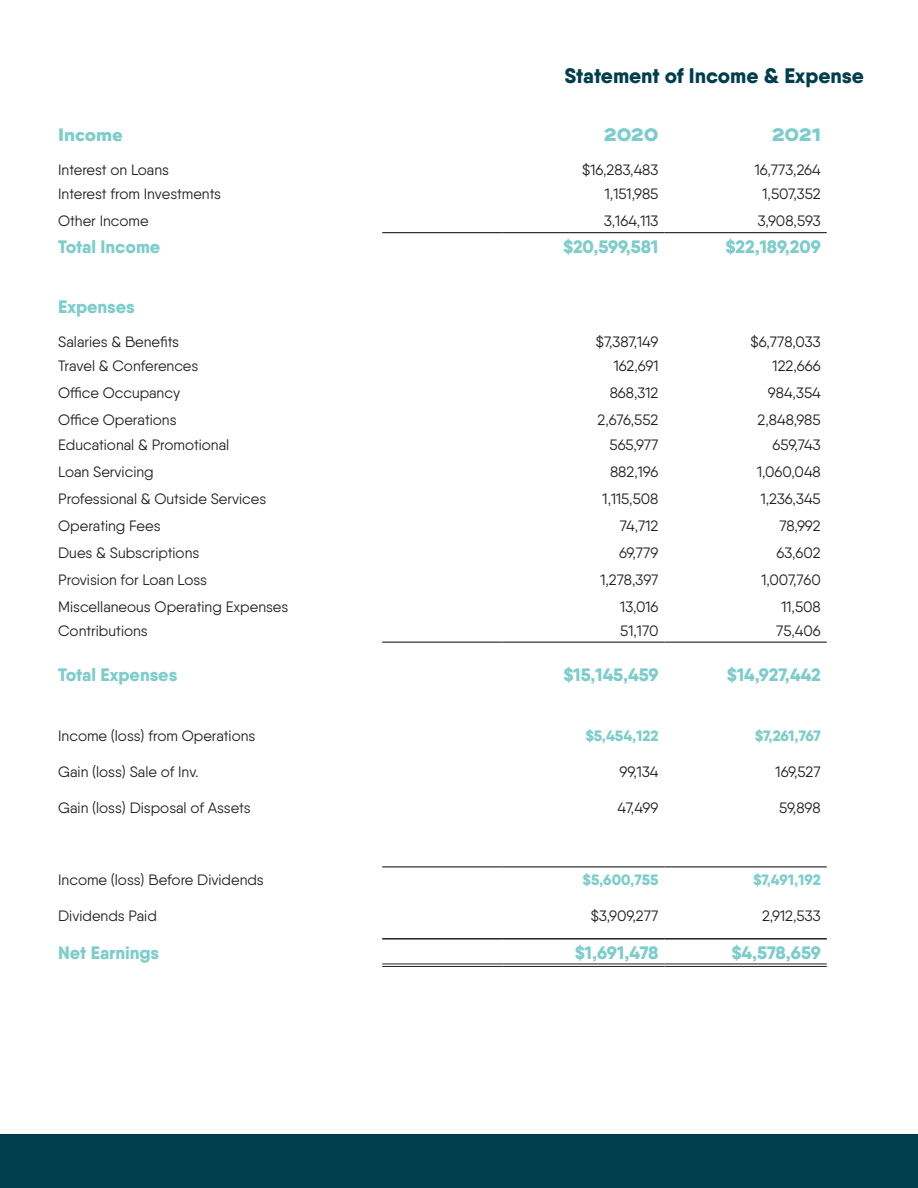
<style>
.page{position:relative;width:918px;height:1188px;background:#fff}
.page>*{position:absolute;margin:0;border:0;box-sizing:border-box;transform-origin:0 0}
.t1{font:800 21px "Qanelas";color:#003e4e}
.t2{font:800 18px "Qanelas";color:#7ccdcb}
.t3{font:800 18px "Ridley Grotesk";letter-spacing:-.01em;color:#7ccdcb}
.t4{font:15px "Qanelas";color:#231f20}
.t5{font:800 15px "Qanelas";color:#7ccdcb}
</style>
<div class="page">
<div style="left:0;top:1134px;width:918px;height:54px;background:#003e4e"></div>
<hr style="left:382px;top:232px;width:120px;height:1px;background:#231f20">
<hr style="left:502px;top:232px;width:162px;height:1px;background:#231f20">
<hr style="left:664px;top:232px;width:163px;height:1px;background:#231f20">
<hr style="left:382px;top:642px;width:120px;height:1px;background:#231f20">
<hr style="left:502px;top:642px;width:162px;height:1px;background:#231f20">
<hr style="left:664px;top:642px;width:163px;height:1px;background:#231f20">
<hr style="left:382px;top:866px;width:120px;height:1px;background:#231f20">
<hr style="left:502px;top:866px;width:162px;height:1px;background:#231f20">
<hr style="left:664px;top:866px;width:163px;height:1px;background:#231f20">
<hr style="left:382px;top:938px;width:120px;height:2px;background:#231f20">
<hr style="left:502px;top:938px;width:162px;height:2px;background:#231f20">
<hr style="left:664px;top:938px;width:163px;height:2px;background:#231f20">
<hr style="left:382px;top:964px;width:120px;height:1px;background:#231f20">
<hr style="left:382px;top:966px;width:120px;height:1px;background:#231f20">
<hr style="left:502px;top:964px;width:162px;height:1px;background:#231f20">
<hr style="left:502px;top:966px;width:162px;height:1px;background:#231f20">
<hr style="left:664px;top:964px;width:163px;height:1px;background:#231f20">
<hr style="left:664px;top:966px;width:163px;height:1px;background:#231f20">
<p class="t1" style="left:565px;top:62px;width:301px">Statement of Income &amp; Expense</p>
<p class="t3" style="left:58px;top:124px;width:66px">Income</p>
<p class="t3" style="left:604px;top:124px;width:56px">2020</p>
<p class="t3" style="left:772px;top:124px;width:51px">2021</p>
<p class="t4" style="left:58px;top:160px;width:112px">Interest on Loans</p>
<p class="t4" style="left:582px;top:160px;width:78px">$16,283,483</p>
<p class="t4" style="left:755px;top:160px;width:68px">16,773,264</p>
<p class="t4" style="left:58px;top:185px;width:164px">Interest from Investments</p>
<p class="t4" style="left:605px;top:185px;width:55px">1,151,985</p>
<p class="t4" style="left:763px;top:185px;width:60px">1,507,352</p>
<p class="t4" style="left:58px;top:211px;width:92px">Other Income</p>
<p class="t4" style="left:604px;top:211px;width:56px">3,164,113</p>
<p class="t4" style="left:758px;top:211px;width:64px">3,908,593</p>
<p class="t2" style="left:58px;top:235px;width:104px">Total Income</p>
<p class="t2" style="left:563px;top:235px;width:97px">$20,599,581</p>
<p class="t2" style="left:726px;top:235px;width:97px">$22,189,209</p>
<p class="t2" style="left:58px;top:295px;width:78px">Expenses</p>
<p class="t4" style="left:58px;top:332px;width:123px">Salaries &amp; Benefits</p>
<p class="t4" style="left:596px;top:332px;width:64px">$7,387,149</p>
<p class="t4" style="left:751px;top:332px;width:72px">$6,778,033</p>
<p class="t4" style="left:58px;top:357px;width:142px">Travel &amp; Conferences</p>
<p class="t4" style="left:614px;top:357px;width:46px">162,691</p>
<p class="t4" style="left:773px;top:357px;width:50px">122,666</p>
<p class="t4" style="left:58px;top:384px;width:123px">Office Occupancy</p>
<p class="t4" style="left:610px;top:384px;width:50px">868,312</p>
<p class="t4" style="left:768px;top:384px;width:54px">984,354</p>
<p class="t4" style="left:58px;top:411px;width:120px">Office Operations</p>
<p class="t4" style="left:598px;top:411px;width:62px">2,676,552</p>
<p class="t4" style="left:758px;top:411px;width:65px">2,848,985</p>
<p class="t4" style="left:58px;top:436px;width:173px">Educational &amp; Promotional</p>
<p class="t4" style="left:609px;top:436px;width:51px">565,977</p>
<p class="t4" style="left:773px;top:436px;width:50px">659,743</p>
<p class="t4" style="left:58px;top:463px;width:97px">Loan Servicing</p>
<p class="t4" style="left:610px;top:463px;width:50px">882,196</p>
<p class="t4" style="left:757px;top:463px;width:65px">1,060,048</p>
<p class="t4" style="left:58px;top:490px;width:210px">Professional &amp; Outside Services</p>
<p class="t4" style="left:603px;top:490px;width:57px">1,115,508</p>
<p class="t4" style="left:761px;top:490px;width:62px">1,236,345</p>
<p class="t4" style="left:58px;top:517px;width:104px">Operating Fees</p>
<p class="t4" style="left:620px;top:517px;width:40px">74,712</p>
<p class="t4" style="left:779px;top:517px;width:43px">78,992</p>
<p class="t4" style="left:58px;top:544px;width:143px">Dues &amp; Subscriptions</p>
<p class="t4" style="left:619px;top:544px;width:41px">69,779</p>
<p class="t4" style="left:776px;top:544px;width:46px">63,602</p>
<p class="t4" style="left:58px;top:571px;width:151px">Provision for Loan Loss</p>
<p class="t4" style="left:600px;top:571px;width:60px">1,278,397</p>
<p class="t4" style="left:761px;top:571px;width:61px">1,007,760</p>
<p class="t4" style="left:58px;top:598px;width:232px">Miscellaneous Operating Expenses</p>
<p class="t4" style="left:620px;top:598px;width:40px">13,016</p>
<p class="t4" style="left:781px;top:598px;width:41px">11,508</p>
<p class="t4" style="left:58px;top:622px;width:91px">Contributions</p>
<p class="t4" style="left:620px;top:622px;width:40px">51,170</p>
<p class="t4" style="left:776px;top:622px;width:46px">75,406</p>
<p class="t2" style="left:58px;top:663px;width:121px">Total Expenses</p>
<p class="t2" style="left:564px;top:663px;width:96px">$15,145,459</p>
<p class="t2" style="left:727px;top:663px;width:95px">$14,927,442</p>
<p class="t4" style="left:58px;top:727px;width:199px">Income (loss) from Operations</p>
<p class="t5" style="left:586px;top:726px;width:74px">$5,454,122</p>
<p class="t5" style="left:755px;top:726px;width:67px">$7,261,767</p>
<p class="t4" style="left:58px;top:763px;width:142px">Gain (loss) Sale of Inv.</p>
<p class="t4" style="left:620px;top:763px;width:40px">99,134</p>
<p class="t4" style="left:776px;top:763px;width:47px">169,527</p>
<p class="t4" style="left:58px;top:799px;width:194px">Gain (loss) Disposal of Assets</p>
<p class="t4" style="left:618px;top:799px;width:42px">47,499</p>
<p class="t4" style="left:779px;top:799px;width:43px">59,898</p>
<p class="t4" style="left:58px;top:870px;width:207px">Income (loss) Before Dividends</p>
<p class="t5" style="left:583px;top:870px;width:77px">$5,600,755</p>
<p class="t5" style="left:753px;top:870px;width:69px">$7,491,192</p>
<p class="t4" style="left:58px;top:906px;width:100px">Dividends Paid</p>
<p class="t4" style="left:591px;top:906px;width:69px">$3,909,277</p>
<p class="t4" style="left:762px;top:906px;width:60px">2,912,533</p>
<p class="t2" style="left:58px;top:941px;width:103px">Net Earnings</p>
<p class="t2" style="left:575px;top:941px;width:85px">$1,691,478</p>
<p class="t2" style="left:732px;top:941px;width:91px">$4,578,659</p>
</div>
